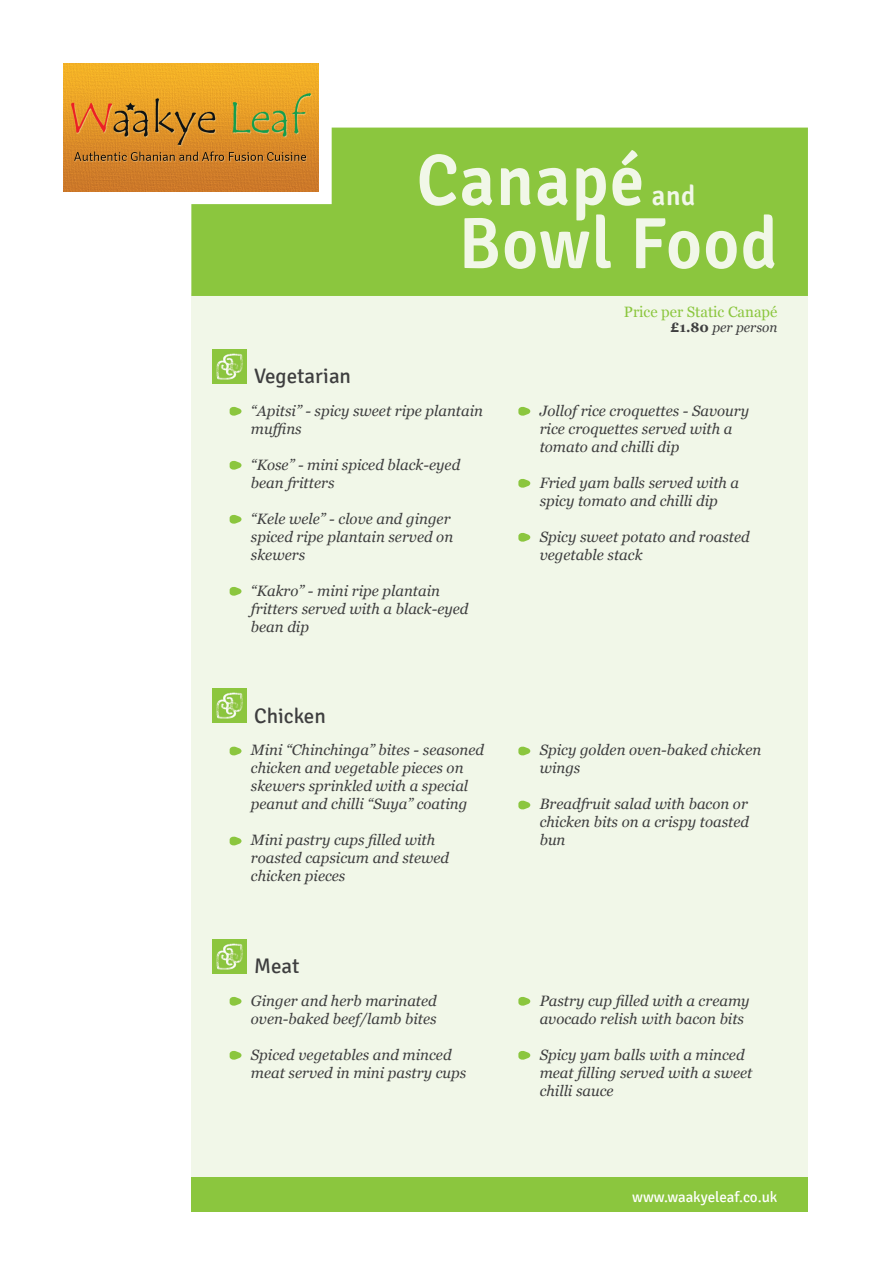
<style>
.page{position:relative;width:893px;height:1263px;background:#fff}
.page>*{position:absolute;margin:0;border:0;box-sizing:border-box;transform-origin:0 0}
.t1{font:600 72.6px "Signika";letter-spacing:.02em;color:#f1f7e8;scale:.95 1}
.t2{font:600 27.9px "Signika";color:#f1f7e8;scale:.95 1}
.t3{font:21px "Signika";color:#3e3e3f}
.t4{font:italic 15px/18px "Georgia";color:#3e3e3f}
.t5{font:15px "Signika";color:#fff}
.t6{font:15px "Georgia";color:#8bc63e}
.t7{font:italic 13.5px "Georgia";color:#3e3e3f}
.s1{font-weight:700;font-style:normal}
</style>
<div class="page">
<div style="left:191px;top:294px;width:617px;height:884px;background:#f1f7e8"></div>
<div style="left:191px;top:128px;width:617px;height:168px;background:#8bc63e"></div>
<img style="left:64px;top:64px;width:255px;height:127px">
<svg style="left:230px;top:407px;width:11px;height:9px"></svg>
<svg style="left:230px;top:461px;width:11px;height:9px"></svg>
<svg style="left:230px;top:515px;width:11px;height:9px"></svg>
<svg style="left:230px;top:587px;width:11px;height:9px"></svg>
<svg style="left:518px;top:407px;width:12px;height:9px"></svg>
<svg style="left:518px;top:479px;width:12px;height:9px"></svg>
<svg style="left:518px;top:533px;width:12px;height:9px"></svg>
<img style="left:213px;top:349px;width:34px;height:34px">
<div style="left:191px;top:1178px;width:617px;height:34px;background:#8bc63e"></div>
<svg style="left:230px;top:746px;width:11px;height:10px"></svg>
<svg style="left:230px;top:836px;width:11px;height:10px"></svg>
<svg style="left:518px;top:746px;width:12px;height:10px"></svg>
<svg style="left:518px;top:800px;width:12px;height:10px"></svg>
<img style="left:213px;top:689px;width:34px;height:34px">
<svg style="left:230px;top:997px;width:11px;height:9px"></svg>
<svg style="left:230px;top:1051px;width:11px;height:9px"></svg>
<svg style="left:518px;top:997px;width:12px;height:9px"></svg>
<svg style="left:518px;top:1051px;width:12px;height:9px"></svg>
<img style="left:213px;top:939px;width:34px;height:34px">
<h1 class="t1" style="left:417px;top:138px;width:241px">Canapé</h1>
<h2 class="t2" style="left:652px;top:179px;width:47px">and</h2>
<h1 class="t1" style="left:459px;top:201px;width:337px">Bowl Food</h1>
<h3 class="t3" style="left:254px;top:364px;width:98px">Vegetarian</h3>
<p class="t4" style="left:251px;top:402px;width:234px">“Apitsi” - spicy sweet ripe plantain muffins</p>
<p class="t4" style="left:251px;top:456px;width:211px">“Kose” - mini spiced black-eyed bean fritters</p>
<p class="t4" style="left:251px;top:510px;width:204px">“Kele wele” - clove and ginger spiced ripe plantain served on skewers</p>
<p class="t4" style="left:251px;top:582px;width:219px">“Kakro” - mini ripe plantain fritters served with a black-eyed bean dip</p>
<h3 class="t3" style="left:254px;top:704px;width:73px">Chicken</h3>
<p class="t4" style="left:251px;top:741px;width:235px">Mini “Chinchinga” bites - seasoned chicken and vegetable pieces on skewers sprinkled with a special peanut and chilli “Suya” coating</p>
<p class="t4" style="left:251px;top:831px;width:200px">Mini pastry cups filled with roasted capsicum and stewed chicken pieces</p>
<h3 class="t3" style="left:254px;top:954px;width:47px">Meat</h3>
<p class="t4" style="left:251px;top:992px;width:187px">Ginger and herb marinated oven-baked beef/lamb bites</p>
<p class="t4" style="left:251px;top:1046px;width:217px">Spiced vegetables and minced meat served in mini pastry cups</p>
<p class="t6" style="left:624px;top:303px;width:155px">Price per Static Canapé</p>
<p class="t7" style="left:670px;top:319px;width:109px"><span class="s1">£1.80</span> per person</p>
<p class="t4" style="left:540px;top:402px;width:211px">Jollof rice croquettes - Savoury rice croquettes served with a tomato and chilli dip</p>
<p class="t4" style="left:540px;top:474px;width:201px">Fried yam balls served with a spicy tomato and chilli dip</p>
<p class="t4" style="left:540px;top:528px;width:212px">Spicy sweet potato and roasted vegetable stack</p>
<p class="t4" style="left:540px;top:741px;width:223px">Spicy golden oven-baked chicken wings</p>
<p class="t4" style="left:540px;top:795px;width:211px;text-align:justify">Breadfruit salad with bacon or chicken bits on a crispy toasted bun</p>
<p class="t4" style="left:540px;top:992px;width:211px">Pastry cup filled with a creamy avocado relish with bacon bits</p>
<p class="t4" style="left:540px;top:1046px;width:214px">Spicy yam balls with a minced meat filling served with a sweet chilli sauce</p>
<p class="t5" style="left:632px;top:1188px;width:147px">www.waakyeleaf.co.uk</p>
</div>
